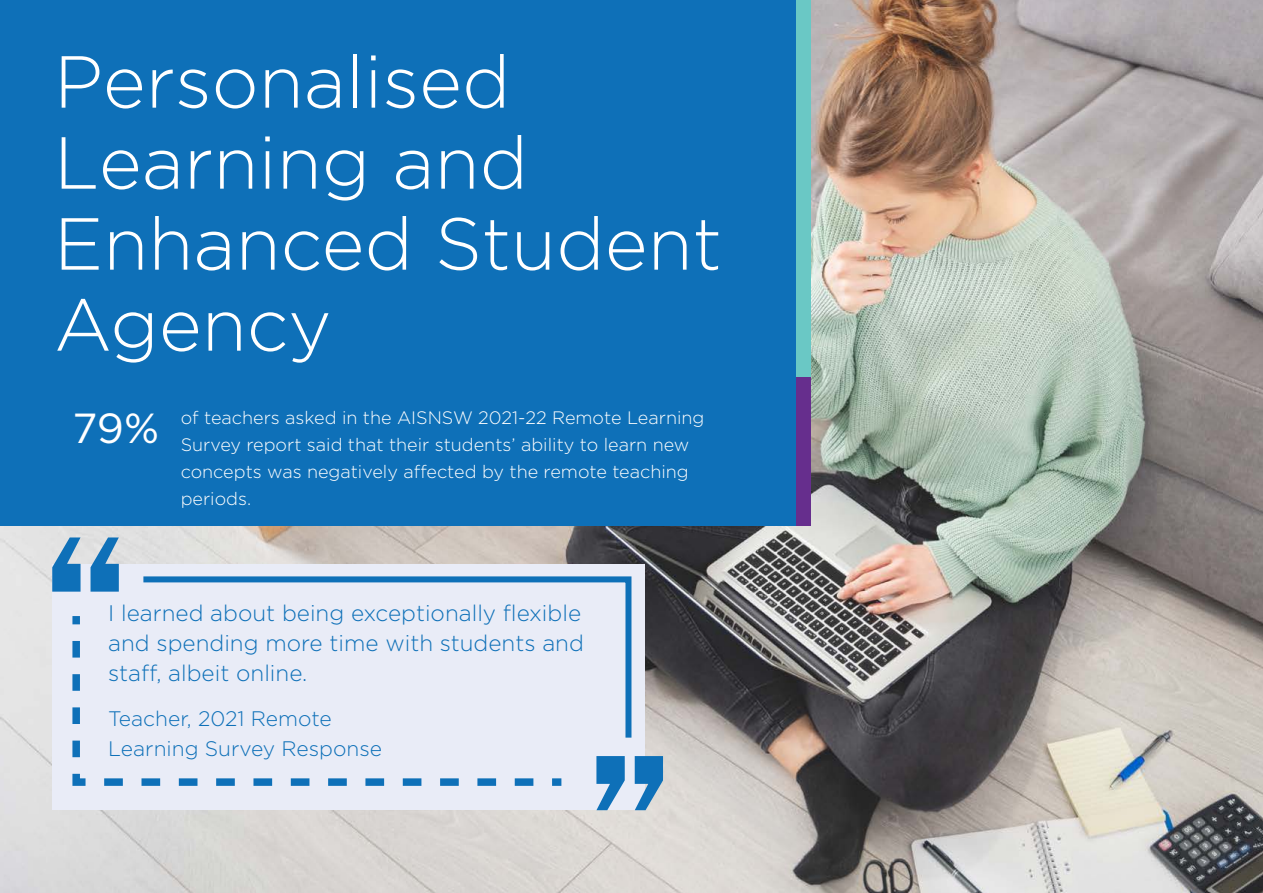
<style>
.page{position:relative;width:1263px;height:893px;background:#fff}
.page>*{position:absolute;margin:0;border:0;box-sizing:border-box;transform-origin:0 0}
.t1{font:300 73.5px/81px "Gotham";color:#fff}
.t2{font:42px "Gotham";color:#fff}
.t3{font:300 22.5px/30px "Gotham";color:#0e70b8}
.t4{font:300 21px/30px "Gotham";color:#0e70b8}
.t5{font:300 18px/27px "Gotham";color:#fff}
</style>
<div class="page">
<img style="left:1px;top:0;width:1262px;height:893px">
<div style="left:52px;top:565px;width:592px;height:245px;background:#e9ecf7"></div>
<div style="left:0;top:0;width:804px;height:525px;background:#0e70b8"></div>
<div style="left:796px;top:0;width:15px;height:377px;background:#6ac8c5"></div>
<div style="left:796px;top:377px;width:15px;height:148px;background:#662e8d"></div>
<svg style="left:52px;top:537px;width:29px;height:55px;background:#5093c5"></svg>
<svg style="left:91px;top:537px;width:28px;height:55px;background:#4c91c3"></svg>
<svg style="left:635px;top:756px;width:28px;height:54px;background:#4a90c4"></svg>
<svg style="left:596px;top:756px;width:29px;height:54px"></svg>
<svg style="left:143px;top:576px;width:489px;height:162px"></svg>
<svg style="left:72px;top:609px;width:497px;height:177px"></svg>
<h1 class="t1" style="left:54px;top:40px;width:669px">Personalised<br>Learning and<br>Enhanced Student<br>Agency</h1>
<h2 class="t2" style="left:72px;top:401px;width:88px">79%</h2>
<p class="t5" style="left:181px;top:403px;width:525px">of teachers asked in the AISNSW 2021-22 Remote Learning Survey report said that their students’ ability to learn new concepts was negatively affected by the remote teaching periods.</p>
<p class="t3" style="left:108px;top:597px;width:477px">I learned about being exceptionally flexible and spending more time with students and staff, albeit online.</p>
<p class="t4" style="left:108px;top:703px;width:275px">Teacher, 2021 Remote<br>Learning Survey Response</p>
</div>
